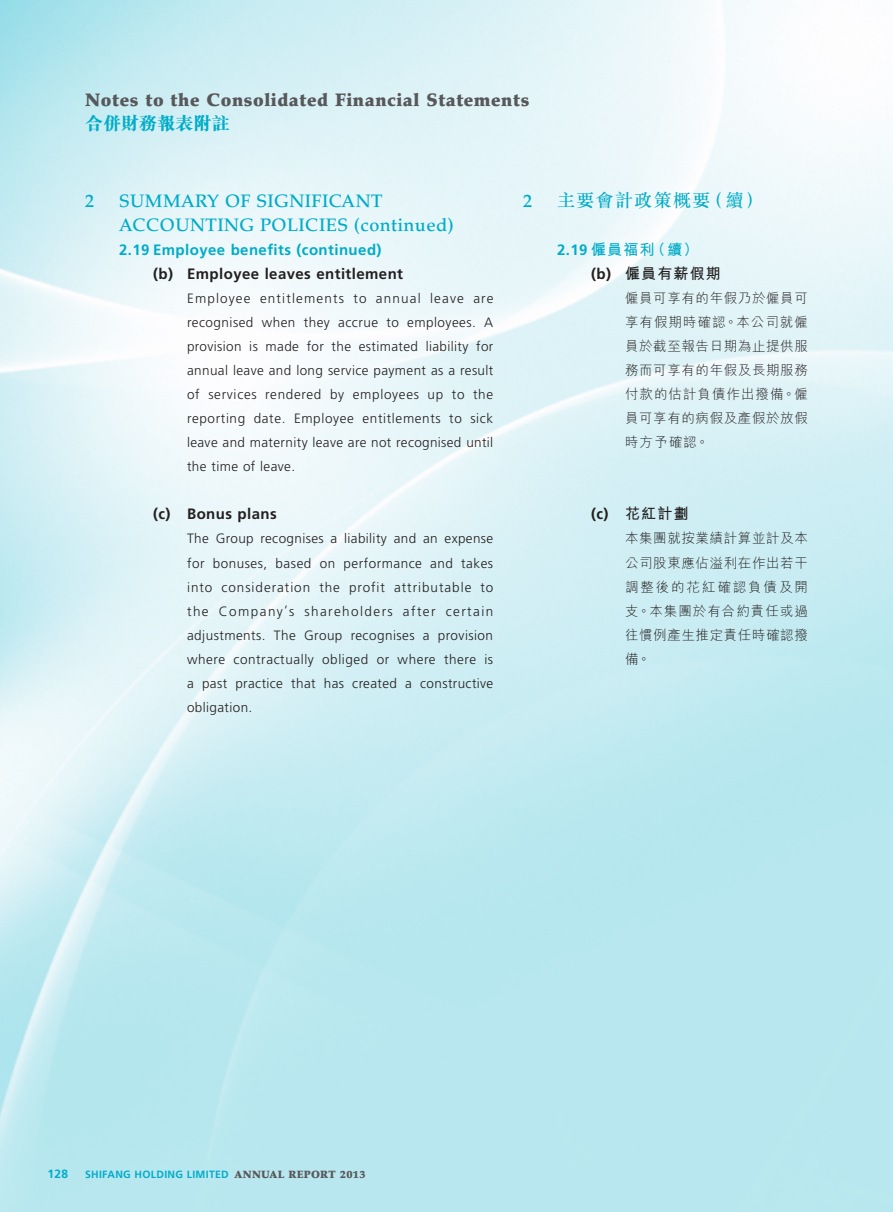
<style>
.page{position:relative;width:893px;height:1212px;background:#fff}
.page>*{position:absolute;margin:0;border:0;box-sizing:border-box;transform-origin:0 0}
.Heading_1{font:500 18px/24px "Palatino LT Std";letter-spacing:.025em;color:#00acc8}
.t1{font:900 18px "Palatino LT Std";letter-spacing:.03em;color:#57585a}
.C_Heading_1{font:500 18px "M Sung HK";letter-spacing:.075em;color:#00acc8}
.t2{font:800 18px "M Sung HK";letter-spacing:.005em;color:#00acc8}
.C_Heading_1-2{font:500 18px "Palatino LT Std";color:#00acc8}
.Heading_3{font:700 15px "Frutiger LT Std";letter-spacing:.03em;color:#231f20}
.Heading_2{font:700 15px "Frutiger LT Std";letter-spacing:.03em;color:#00acc8}
.C_Heading_3{font:700 15px "M Hei HK";letter-spacing:.08em;color:#231f20}
.C_Heading_2{font:700 15px "M Hei HK";color:#00acc8}
.Body_Text{font:300 13.5px/24px "Frutiger LT Std";letter-spacing:.03em;color:#231f20;text-align:justify}
.C_Body_Text{font:300 13.5px/24px "M Hei HK";letter-spacing:.045em;color:#231f20;text-align:justify}
.t3{font:700 12px "Frutiger LT Std";color:#00acc8}
.t4{font:700 10.5px "Frutiger LT Std";letter-spacing:.03em;color:#00acc8}
.s1{font-family:"Frutiger LT Std"}
.s2{font-family:"Palatino LT Std";font-weight:900;color:#57585a}
</style>
<div class="page">
<h1 class="t1" style="left:85px;top:89px;width:446px">Notes to the Consolidated Financial Statements</h1>
<h1 class="t2" style="left:85px;top:115px;width:146px">合併財務報表附註</h1>
<p class="Heading_1" style="left:85px;top:190px;width:10px">2</p>
<p class="Heading_1" style="left:119px;top:190px;width:336px">SUMMARY OF SIGNIFICANT<br>ACCOUNTING POLICIES (continued)</p>
<p class="Heading_2" style="left:119px;top:241px;width:264px">2.19 Employee benefits (continued)</p>
<p class="Heading_3" style="left:153px;top:265px;width:252px">(b) Employee leaves entitlement</p>
<p class="Body_Text" style="left:187px;top:287px;width:308px">Employee entitlements to annual leave are recognised when they accrue to employees. A provision is made for the estimated liability for annual leave and long service payment as a result of services rendered by employees up to the reporting date. Employee entitlements to sick leave and maternity leave are not recognised until the time of leave.</p>
<p class="Heading_3" style="left:153px;top:505px;width:125px">(c) Bonus plans</p>
<p class="Body_Text" style="left:187px;top:527px;width:308px">The Group recognises a liability and an expense for bonuses, based on performance and takes into consideration the profit attributable to the Company’s shareholders after certain adjustments. The Group recognises a provision where contractually obliged or where there is a past practice that has created a constructive obligation.</p>
<p class="C_Heading_1-2" style="left:523px;top:191px;width:10px">2</p>
<p class="C_Heading_1" style="left:557px;top:188px;width:208px">主要會計政策概要（續）</p>
<p class="C_Heading_2" style="left:557px;top:239px;width:143px"><span class="s1">2.19</span> 僱員福利（續）</p>
<p class="C_Heading_3" style="left:591px;top:263px;width:131px"><span class="s1">(b)</span> 僱員有薪假期</p>
<p class="C_Body_Text" style="left:625px;top:286px;width:184px">僱員可享有的年假乃於僱員可享有假期時確認。本公司就僱員於截至報告日期為止提供服務而可享有的年假及長期服務付款的估計負債作出撥備。僱員可享有的病假及產假於放假時方予確認。</p>
<p class="C_Heading_3" style="left:591px;top:503px;width:99px"><span class="s1">(c)</span> 花紅計劃</p>
<p class="C_Body_Text" style="left:625px;top:526px;width:184px">本集團就按業績計算並計及本公司股東應佔溢利在作出若干調整後的花紅確認負債及開支。本集團於有合約責任或過往慣例產生推定責任時確認撥備。</p>
<p class="t3" style="left:47px;top:1167px;width:22px">128</p>
<p class="t4" style="left:85px;top:1168px;width:282px">SHIFANG HOLDING LIMITED <span class="s2">ANNUAL REPORT 2013</span></p>
</div>
